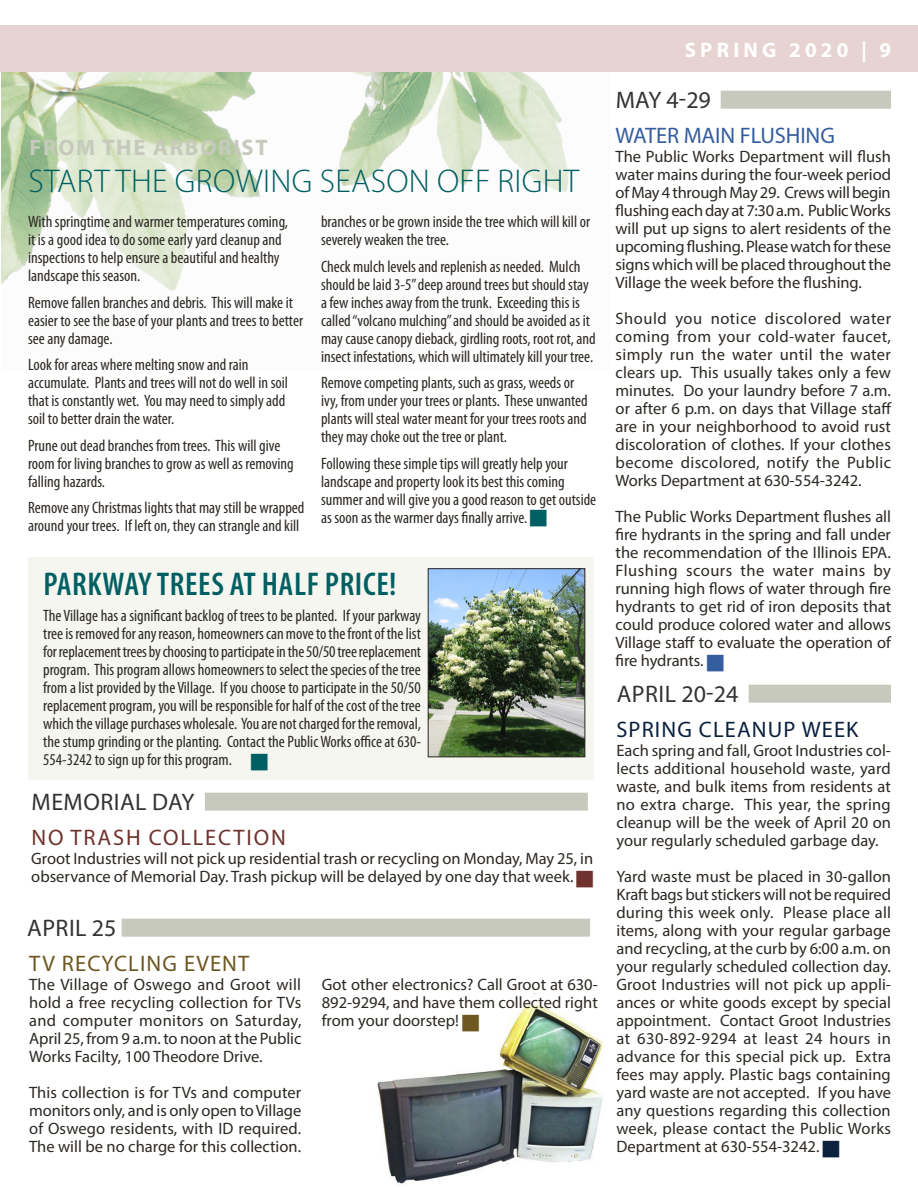
<style>
.page{position:relative;width:918px;height:1188px;background:#fff}
.page>*{position:absolute;margin:0;border:0;box-sizing:border-box;transform-origin:0 0}
.t1{font:300 33px "Myriad Pro";letter-spacing:.01em;color:#005f62}
.t2{font:600 condensed 33px "Myriad Pro";letter-spacing:.02em;color:#005f62}
.Subheading{font:24px "Myriad Pro";letter-spacing:.02em;color:#323332}
.Heading_MASTER{font:22.5px "Myriad Pro";letter-spacing:.08em;color:#70322e}
.Body_no_spacing_but{font:22.5px "Myriad Pro";letter-spacing:-.005em;color:#355e9f}
.Body_no_spacing_but-2{font:22.5px "Myriad Pro";letter-spacing:.05em;color:#0b213e}
.Body_no_spacing_but-3{font:22.5px "Myriad Pro";letter-spacing:.05em;color:#6e5721}
.Heading_MASTER-2{font:700 22.5px "Myriad Pro";letter-spacing:.08em;color:#c7c9bd}
.Header_master_page{font:700 21px "Myriad Pro";letter-spacing:.2em;color:#fff}
.Body_no_spacing_but-4{font:16.5px/18px "Myriad Pro";color:#2c2823;text-align:justify}
.Small_subheadings{font:condensed 16.5px/18px "Myriad Pro";color:#2c2823}
.Body_no_spacing_but-5{font:condensed 16.5px/18px "Myriad Pro";color:#2c2823;text-align:justify}
</style>
<div class="page">
<img style="left:377px;top:993px;width:227px;height:193px">
<img style="left:2px;top:72px;width:567px;height:219px">
<div style="left:0;top:26px;width:918px;height:46px;background:#e7d4d2"></div>
<div style="left:205px;top:793px;width:383px;height:18px;background:#c7c9bd"></div>
<div style="left:721px;top:91px;width:170px;height:18px;background:#c7c9bd"></div>
<div style="left:28px;top:557px;width:566px;height:222px;background:#f5f6ef"></div>
<img style="left:430px;top:570px;width:153px;height:185px">
<div style="left:428px;top:568px;width:157px;height:189px;border:1px solid #2c2823"></div>
<div style="left:749px;top:685px;width:142px;height:18px;background:#c7c9bd"></div>
<div style="left:122px;top:919px;width:468px;height:18px;background:#c7c9bd"></div>
<svg style="left:463px;top:1014px;width:16px;height:17px"></svg>
<p class="Heading_MASTER-2" style="left:30px;top:133px;width:240px">FROM THE ARBORIST</p>
<p class="t1" style="left:28px;top:163px;width:552px">START THE GROWING SEASON OFF RIGHT</p>
<p class="Small_subheadings" style="left:28px;top:212px;width:262px">With springtime and warmer temperatures coming, it is a good idea to do some early yard cleanup and inspections to help ensure a beautiful and healthy landscape this season.</p>
<p class="Small_subheadings" style="left:28px;top:293px;width:277px">Remove fallen branches and debris. This will make it easier to see the base of your plants and trees to better see any damage.</p>
<p class="Small_subheadings" style="left:28px;top:356px;width:261px">Look for areas where melting snow and rain accumulate. Plants and trees will not do well in soil that is constantly wet. You may need to simply add soil to better drain the water.</p>
<p class="Small_subheadings" style="left:28px;top:436px;width:267px">Prune out dead branches from trees. This will give room for living branches to grow as well as removing falling hazards.</p>
<p class="Small_subheadings" style="left:28px;top:499px;width:278px">Remove any Christmas lights that may still be wrapped around your trees. If left on, they can strangle and kill</p>
<p class="Small_subheadings" style="left:321px;top:212px;width:271px">branches or be grown inside the tree which will kill or severely weaken the tree.</p>
<p class="Small_subheadings" style="left:321px;top:257px;width:276px">Check mulch levels and replenish as needed. Mulch should be laid 3-5” deep around trees but should stay a few inches away from the trunk. Exceeding this is called “volcano mulching” and should be avoided as it may cause canopy dieback, girdling roots, root rot, and insect infestations, which will ultimately kill your tree.</p>
<p class="Small_subheadings" style="left:321px;top:374px;width:268px">Remove competing plants, such as grass, weeds or ivy, from under your trees or plants. These unwanted plants will steal water meant for your trees roots and they may choke out the tree or plant.</p>
<p class="Small_subheadings" style="left:321px;top:454px;width:277px">Following these simple tips will greatly help your landscape and property look its best this coming summer and will give you a good reason to get outside as soon as the warmer days finally arrive.</p>
<p class="t2" style="left:44px;top:563px;width:354px">PARKWAY TREES AT HALF PRICE!</p>
<p class="Body_no_spacing_but-5" style="left:43px;top:606px;width:379px">The Village has a significant backlog of trees to be planted. If your parkway tree is removed for any reason, homeowners can move to the front of the list for replacement trees by choosing to participate in the 50/50 tree replacement program. This program allows homeowners to select the species of the tree from a list provided by the Village. If you choose to participate in the 50/50 replacement program, you will be responsible for half of the cost of the tree which the village purchases wholesale. You are not charged for the removal, the stump grinding or the planting. Contact the Public Works office at 630- 554-3242 to sign up for this program.</p>
<p class="Subheading" style="left:32px;top:787px;width:164px">MEMORIAL DAY</p>
<p class="Heading_MASTER" style="left:32px;top:823px;width:256px">NO TRASH COLLECTION</p>
<p class="Body_no_spacing_but-4" style="left:31px;top:849px;width:563px">Groot Industries will not pick up residential trash or recycling on Monday, May 25, in observance of Memorial Day. Trash pickup will be delayed by one day that week.</p>
<p class="Subheading" style="left:27px;top:913px;width:91px">APRIL 25</p>
<p class="Body_no_spacing_but-3" style="left:29px;top:949px;width:222px">TV RECYCLING EVENT</p>
<p class="Body_no_spacing_but-4" style="left:29px;top:975px;width:274px">The Village of Oswego and Groot will hold a free recycling collection for TVs and computer monitors on Saturday, April 25, from 9 a.m. to noon at the Public Works Facilty, 100 Theodore Drive.</p>
<p class="Body_no_spacing_but-4" style="left:29px;top:1083px;width:274px">This collection is for TVs and computer monitors only, and is only open to Village of Oswego residents, with ID required.<br>The will be no charge for this collection.</p>
<p class="Body_no_spacing_but-4" style="left:322px;top:975px;width:278px">Got other electronics? Call Groot at 630- 892-9294, and have them collected right from your doorstep!</p>
<p class="Header_master_page" style="left:685px;top:36px;width:208px">SPRING 2020 | 9</p>
<p class="Subheading" style="left:616px;top:85px;width:97px">MAY 4-29</p>
<p class="Body_no_spacing_but" style="left:616px;top:121px;width:221px">WATER MAIN FLUSHING</p>
<p class="Body_no_spacing_but-4" style="left:616px;top:147px;width:277px">The Public Works Department will flush water mains during the four-week period of May 4 through May 29. Crews will begin flushing each day at 7:30 a.m. Public Works will put up signs to alert residents of the upcoming flushing. Please watch for these signs which will be placed throughout the Village the week before the flushing.</p>
<p class="Body_no_spacing_but-4" style="left:616px;top:309px;width:278px">Should you notice discolored water coming from your cold-water faucet, simply run the water until the water clears up. This usually takes only a few minutes. Do your laundry before 7 a.m. or after 6 p.m. on days that Village staff are in your neighborhood to avoid rust discoloration of clothes. If your clothes become discolored, notify the Public Works Department at 630-554-3242.</p>
<p class="Body_no_spacing_but-4" style="left:616px;top:507px;width:277px">The Public Works Department flushes all fire hydrants in the spring and fall under the recommendation of the Illinois EPA.<br>Flushing scours the water mains by running high flows of water through fire hydrants to get rid of iron deposits that could produce colored water and allows Village staff to evaluate the operation of fire hydrants.</p>
<p class="Subheading" style="left:617px;top:679px;width:123px">APRIL 20-24</p>
<p class="Body_no_spacing_but-2" style="left:616px;top:715px;width:244px">SPRING CLEANUP WEEK</p>
<p class="Body_no_spacing_but-4" style="left:616px;top:741px;width:276px">Each spring and fall, Groot Industries col&shy;lects additional household waste, yard waste, and bulk items from residents at no extra charge. This year, the spring cleanup will be the week of April 20 on your regularly scheduled garbage day.</p>
<p class="Body_no_spacing_but-4" style="left:616px;top:867px;width:276px">Yard waste must be placed in 30-gallon Kraft bags but stickers will not be required during this week only. Please place all items, along with your regular garbage and recycling, at the curb by 6:00 a.m. on your regularly scheduled collection day.<br>Groot Industries will not pick up appli&shy;ances or white goods except by special appointment. Contact Groot Industries at 630-892-9294 at least 24 hours in advance for this special pick up. Extra fees may apply. Plastic bags containing yard waste are not accepted. If you have any questions regarding this collection week, please contact the Public Works Department at 630-554-3242.</p>
</div>
